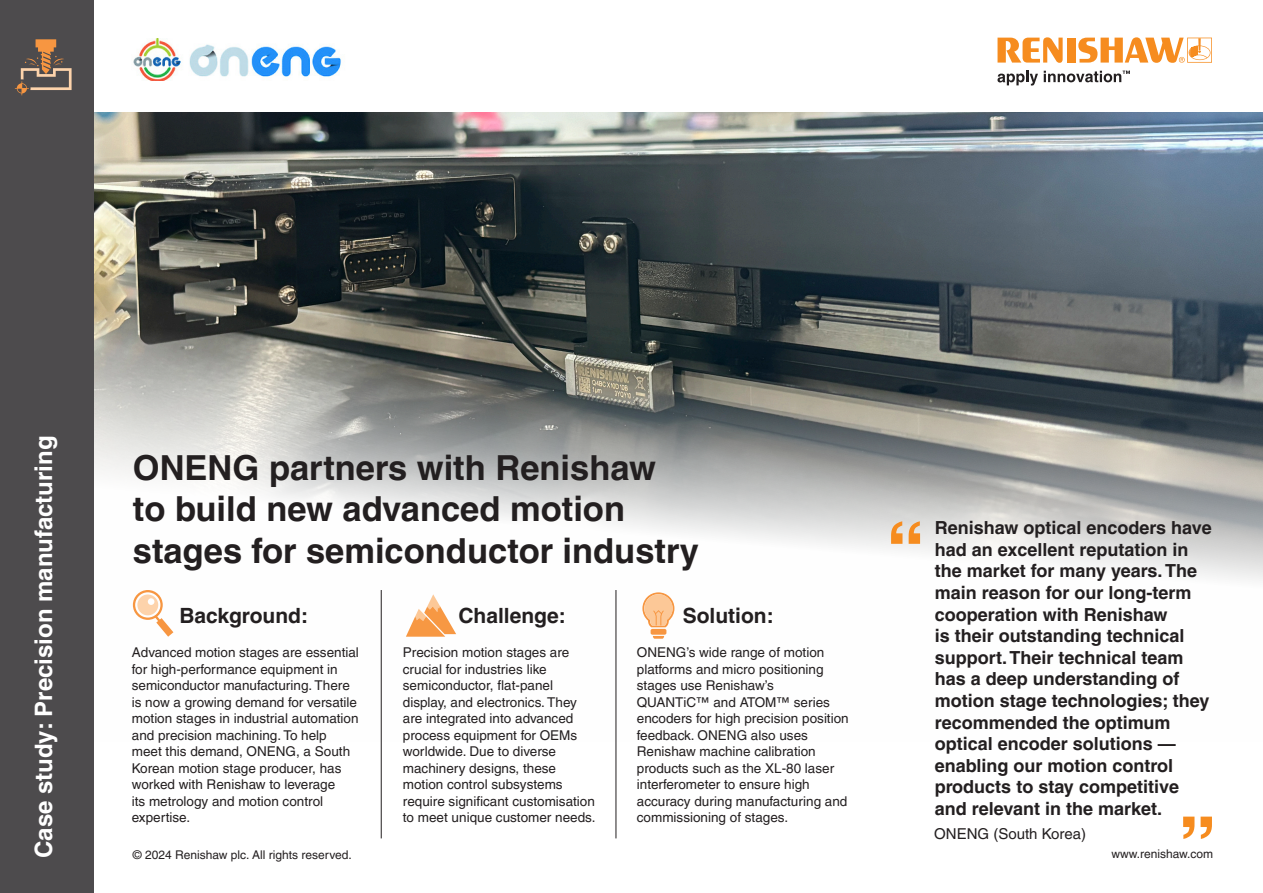
<style>
.page{position:relative;width:1263px;height:893px;background:#fff}
.page>*{position:absolute;margin:0;border:0;box-sizing:border-box;transform-origin:0 0}
.Inside_Headline_30pt_Bold{font:700 34.5px/41.4px "Helvetica LT Pro";color:#231f20}
.Subheading_16pt_Bold_White{font:700 24px "Helvetica LT Pro";color:#fff}
.Subheading_14pt_Bold{font:700 21px "Helvetica LT Pro";color:#231f20}
.Quotation_text{font:700 18px/21.6px "Helvetica LT Pro";color:#231f20}
.Quotation_text-2{font:15px "Helvetica LT Pro";color:#231f20}
.Body_Text_9pt{font:13.5px/16.5px "Helvetica LT Pro";color:#231f20}
.Address_Black{font:12px "Helvetica LT Pro";color:#231f20}
</style>
<div class="page">
<img style="left:94px;top:112px;width:1169px;height:630px">
<hr style="left:381px;top:590px;width:1px;height:248px;background:#231f20">
<hr style="left:616px;top:590px;width:1px;height:248px;background:#231f20">
<svg style="left:997px;top:71px;width:41px;height:15px"></svg>
<svg style="left:997px;top:37px;width:66px;height:26px"></svg>
<div style="left:1067px;top:38px;width:8px;height:25px;background:#f68c1f"></div>
<svg style="left:1078px;top:37px;width:134px;height:26px"></svg>
<svg style="left:1044px;top:71px;width:86px;height:11px"></svg>
<img style="left:133px;top:39px;width:209px;height:42px">
<svg style="left:891px;top:521px;width:29px;height:23px"></svg>
<svg style="left:1183px;top:817px;width:29px;height:22px"></svg>
<svg style="left:406px;top:594px;width:50px;height:43px"></svg>
<svg style="left:133px;top:590px;width:40px;height:47px"></svg>
<div style="left:148px;top:598px;width:6px;height:7px;background:#fff;border-radius:50%"></div>
<div style="left:0;top:0;width:94px;height:893px;background:#4d4b4d"></div>
<svg style="left:15px;top:39px;width:57px;height:56px"></svg>
<div style="left:651px;top:629px;width:15px;height:6px;background:#f79641;border-radius:2px"></div>
<svg style="left:653px;top:636px;width:11px;height:3px"></svg>
<svg style="left:642px;top:592px;width:32px;height:35px"></svg>
<p class="Subheading_16pt_Bold_White" style="left:29px;top:858px;width:424px;rotate:-90deg">Case study: Precision manufacturing</p>
<p class="Inside_Headline_30pt_Bold" style="left:133px;top:447px;width:568px">ONENG partners with Renishaw<br>to build new advanced motion stages for semiconductor industry</p>
<p class="Subheading_14pt_Bold" style="left:179px;top:603px;width:130px">Background:</p>
<p class="Subheading_14pt_Bold" style="left:458px;top:603px;width:109px">Challenge:</p>
<p class="Subheading_14pt_Bold" style="left:683px;top:603px;width:92px">Solution:</p>
<p class="Body_Text_9pt" style="left:132px;top:644px;width:229px">Advanced motion stages are essential for high-performance equipment in semiconductor manufacturing. There is now a growing demand for versatile motion stages in industrial automation and precision machining. To help meet this demand, ONENG, a South Korean motion stage producer, has worked with Renishaw to leverage<br>its metrology and motion control expertise.</p>
<p class="Body_Text_9pt" style="left:403px;top:644px;width:194px">Precision motion stages are crucial for industries like semiconductor, flat-panel display, and electronics. They are integrated into advanced process equipment for OEMs worldwide. Due to diverse machinery designs, these motion control subsystems require significant customisation to meet unique customer needs.</p>
<p class="Body_Text_9pt" style="left:637px;top:644px;width:213px">ONENG’s wide range of motion platforms and micro positioning stages use Renishaw’s<br>QUANTiC™ and ATOM™ series encoders for high precision position feedback. ONENG also uses<br>Renishaw machine calibration products such as the XL-80 laser interferometer to ensure high accuracy during manufacturing and commissioning of stages.</p>
<p class="Quotation_text" style="left:935px;top:517px;width:279px">Renishaw optical encoders have had an excellent reputation in the market for many years. The main reason for our long-term cooperation with Renishaw<br>is their outstanding technical support. Their technical team has a deep understanding of motion stage technologies; they recommended the optimum optical encoder solutions — enabling our motion control products to stay competitive and relevant in the market.</p>
<p class="Quotation_text-2" style="left:934px;top:825px;width:153px">ONENG (South Korea)</p>
<p class="Address_Black" style="left:133px;top:848px;width:220px">© 2024 Renishaw plc. All rights reserved.</p>
<p class="Address_Black" style="left:1111px;top:847px;width:103px">www.renishaw.com</p>
</div>
